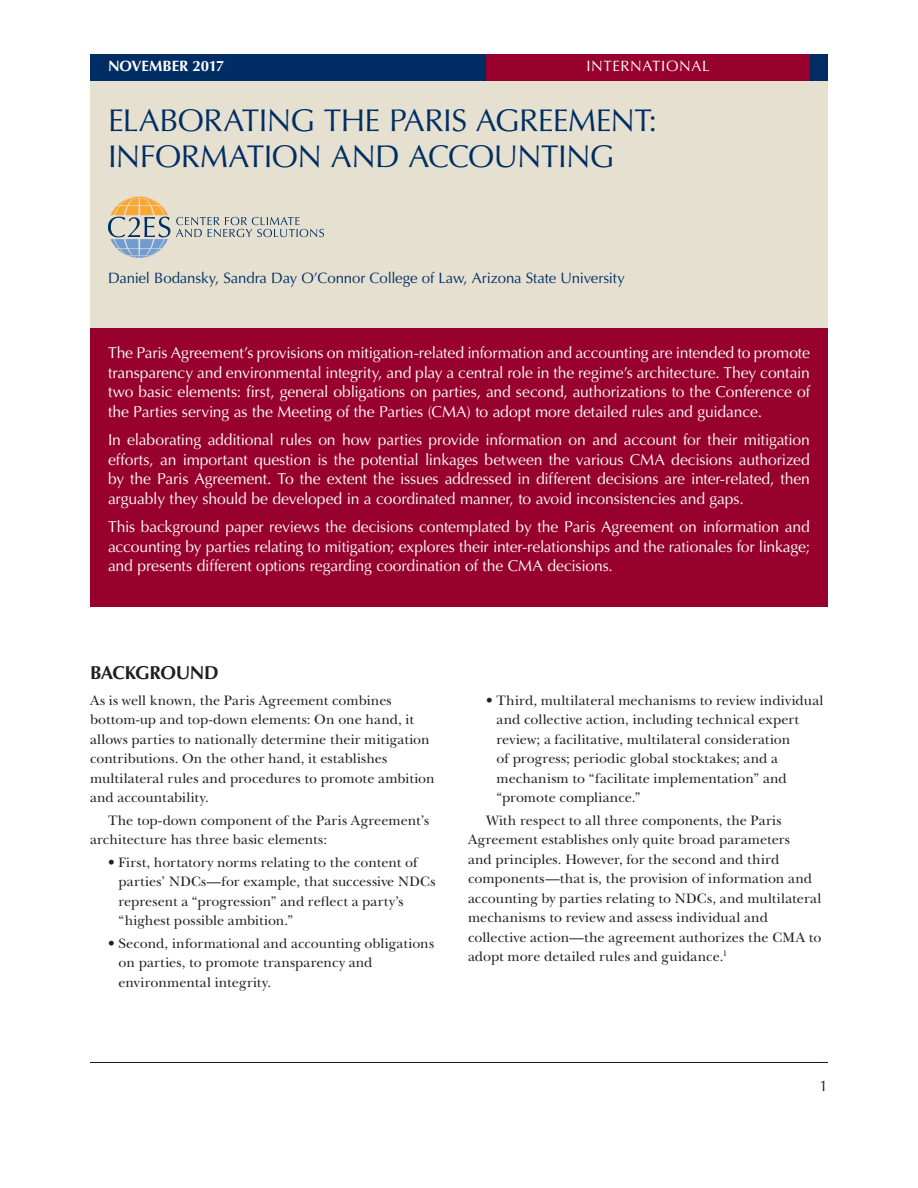
<style>
.page{position:relative;width:918px;height:1188px;background:#fff}
.page>*{position:absolute;margin:0;border:0;box-sizing:border-box;transform-origin:0 0}
.FCI_H1_TITLE{font:31.5px "Optima LT Std";letter-spacing:-.02em;color:#002e64}
.FCI_H2_Optima_Bold_C{font:700 18.75px "Optima LT Std";letter-spacing:-.025em;color:#231f20}
.FCI_Opening_Summary{font:15.75px/19.5px "Optima LT Std";letter-spacing:-.01em;color:#fff;text-align:justify}
.FCI_Author{font:15px "Optima LT Std";letter-spacing:-.01em;color:#002e64}
.t1{font:15px "Optima LT Std";letter-spacing:.045em;color:#fff}
.t2{font:700 15px "Optima LT Std";color:#fff}
.t3{font:15px "Optima LT Std";color:#231f20}
.FCI_Body_Copy_bullet{font:14.25px/19.5px "New Baskerville Std";letter-spacing:.005em;color:#231f20}
.FCI_Body_Copy{font:14.25px/19.5px "New Baskerville Std";letter-spacing:.005em;color:#231f20}
.FCI_Body_Copy_1P{font:14.25px/19.5px "New Baskerville Std";letter-spacing:.005em;color:#231f20}
</style>
<div class="page">
<div style="left:88px;top:1059px;width:742px;height:5px;background:#231f20;opacity:.75"></div>
<div style="left:90px;top:76px;width:738px;height:252px;background:#e5e0d0"></div>
<div style="left:90px;top:54px;width:738px;height:27px;background:#002e64"></div>
<div style="left:486px;top:54px;width:324px;height:27px;background:#98012d"></div>
<svg style="left:176px;top:217px;width:148px;height:20px"></svg>
<svg style="left:108px;top:196px;width:62px;height:62px"></svg>
<div style="left:90px;top:328px;width:738px;height:280px;background:#98012d"></div>
<p class="t2" style="left:108px;top:58px;width:118px">NOVEMBER 2017</p>
<p class="t1" style="left:586px;top:58px;width:125px">INTERNATIONAL</p>
<p class="FCI_H1_TITLE" style="left:108px;top:102px;width:551px">ELABORATING THE PARIS AGREEMENT:</p>
<p class="FCI_H1_TITLE" style="left:108px;top:138px;width:508px">INFORMATION AND ACCOUNTING</p>
<p class="FCI_Author" style="left:108px;top:269px;width:518px">Daniel Bodansky, Sandra Day O’Connor College of Law, Arizona State University</p>
<p class="FCI_Opening_Summary" style="left:108px;top:343px;width:704px">The Paris Agreement’s provisions on mitigation-related information and accounting are intended to promote transparency and environmental integrity, and play a central role in the regime’s architecture. They contain two basic elements: first, general obligations on parties, and second, authorizations to the Conference of the Parties serving as the Meeting of the Parties (CMA) to adopt more detailed rules and guidance.</p>
<p class="FCI_Opening_Summary" style="left:108px;top:430px;width:704px">In elaborating additional rules on how parties provide information on and account for their mitigation efforts, an important question is the potential linkages between the various CMA decisions authorized by the Paris Agreement. To the extent the issues addressed in different decisions are inter-related, then arguably they should be developed in a coordinated manner, to avoid inconsistencies and gaps.</p>
<p class="FCI_Opening_Summary" style="left:108px;top:517px;width:704px">This background paper reviews the decisions contemplated by the Paris Agreement on information and accounting by parties relating to mitigation; explores their inter-relationships and the rationales for linkage; and presents different options regarding coordination of the CMA decisions.</p>
<p class="FCI_H2_Optima_Bold_C" style="left:90px;top:662px;width:130px">BACKGROUND</p>
<p class="FCI_Body_Copy_1P" style="left:90px;top:690px;width:346px">As is well known, the Paris Agreement combines bottom-up and top-down elements: On one hand, it allows parties to nationally determine their mitigation contributions. On the other hand, it establishes multilateral rules and procedures to promote ambition and accountability.</p>
<p class="FCI_Body_Copy" style="left:90px;top:810px;width:341px;text-indent:18px">The top-down component of the Paris Agreement’s architecture has three basic elements:</p>
<p class="FCI_Body_Copy_bullet" style="left:118px;top:852px;width:318px;text-indent:-10px">• First, hortatory norms relating to the content of parties’ NDCs—for example, that successive NDCs represent a “progression” and reflect a party’s “highest possible ambition.”</p>
<p class="FCI_Body_Copy_bullet" style="left:118px;top:933px;width:317px;text-indent:-10px">• Second, informational and accounting obligations on parties, to promote transparency and environmental integrity.</p>
<p class="FCI_Body_Copy_bullet" style="left:496px;top:690px;width:329px;text-indent:-10px">• Third, multilateral mechanisms to review individual and collective action, including technical expert review; a facilitative, multilateral consideration<br>of progress; periodic global stocktakes; and a mechanism to “facilitate implementation” and “promote compliance.”</p>
<p class="FCI_Body_Copy" style="left:468px;top:810px;width:355px;text-indent:18px">With respect to all three components, the Paris Agreement establishes only quite broad parameters<br>and principles. However, for the second and third components—that is, the provision of information and accounting by parties relating to NDCs, and multilateral mechanisms to review and assess individual and collective action—the agreement authorizes the CMA to adopt more detailed rules and guidance.<sup>1</sup></p>
<p class="t3" style="left:820px;top:1077px;width:10px">1</p>
</div>
